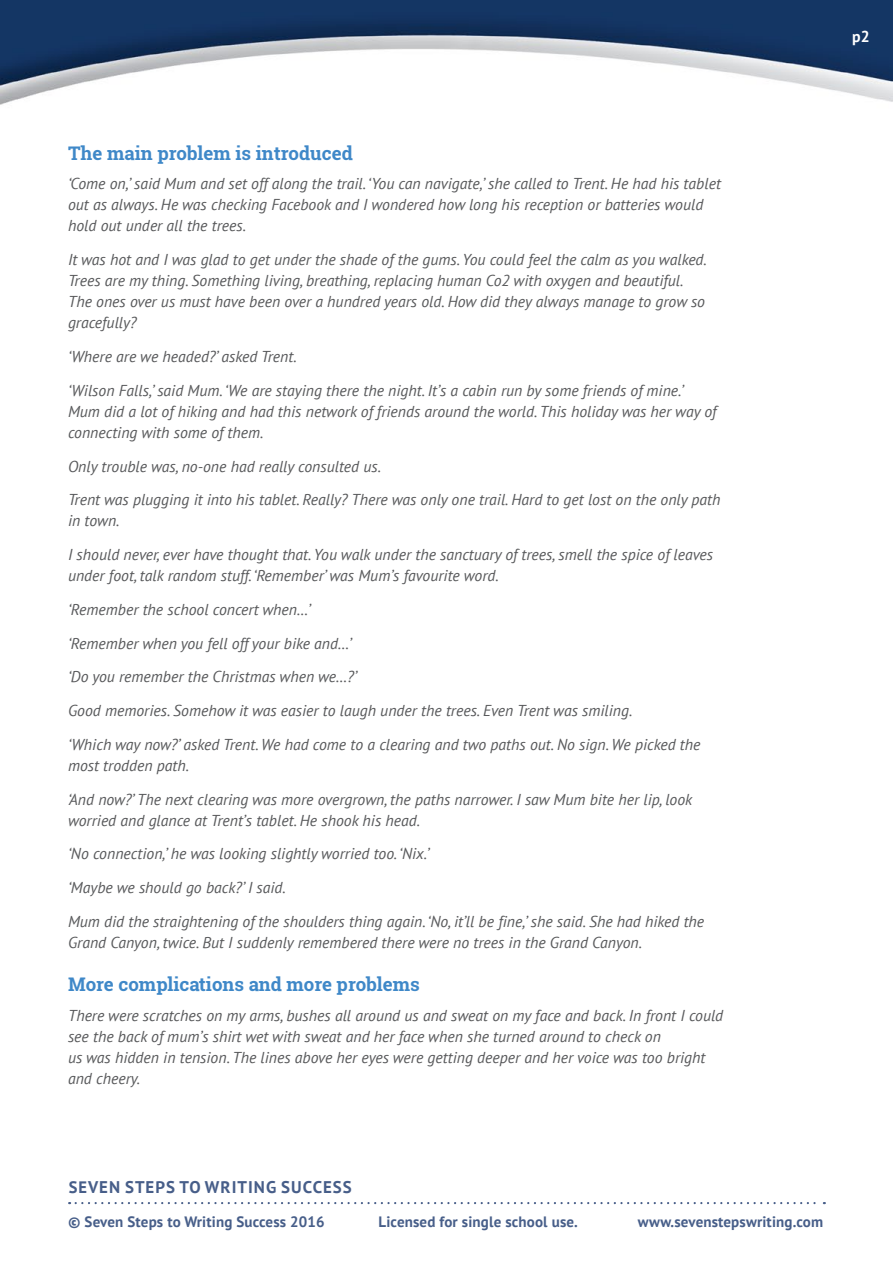
<style>
.page{position:relative;width:893px;height:1263px;background:#fff}
.page>*{position:absolute;margin:0;border:0;box-sizing:border-box;transform-origin:0 0}
.t1{font:700 18.75px "Roboto Slab";color:#3f88c8}
.t2{font:700 16.8px "PT Sans";letter-spacing:.06em;color:#475e89}
.t3{font:italic 15.75px/33.8px "PT Sans";color:#58595b}
.t4{font:700 15.75px "PT Sans";color:#fff}
.t5{font:700 15px "PT Sans";letter-spacing:.01em;color:#475e89}
.s1{font-size:16.5px}
</style>
<div class="page">
<img style="left:0;top:0;width:893px;height:1205px">
<svg style="left:76px;top:1202px;width:749px;height:2px"></svg>
<p class="t4" style="left:852px;top:26px;width:19px">p2</p>
<p class="t1" style="left:68px;top:140px;width:286px">The main problem is introduced</p>
<p class="t3" style="left:68px;top:173px;width:654px;line-height:21px">‘Come on,’ said Mum and set off along the trail. ‘You can navigate,’ she called to Trent. He had his tablet out as always. He was checking Facebook and I wondered how long his reception or batteries would hold out under all the trees.</p>
<p class="t3" style="left:68px;top:249px;width:640px;line-height:21px">It was hot and I was glad to get under the shade of the gums. You could feel the calm as you walked.<br>Trees are my thing. Something living, breathing, replacing human Co2 with oxygen and beautiful.<br>The ones over us must have been over a hundred years old. How did they always manage to grow so gracefully?</p>
<p class="t3" style="left:68px;top:339px;width:617px">‘Where are we headed?’ asked Trent.<br>‘Wilson Falls,’ said Mum. ‘We are staying there the night. It’s a cabin run by some friends of mine.’</p>
<p class="t3" style="left:68px;top:400px;width:650px;line-height:21px">Mum did a lot of hiking and had this network of friends around the world. This holiday was her way of connecting with some of them.</p>
<p class="t3" style="left:68px;top:449px;width:654px">Only trouble was, no-one had really consulted us.<br>Trent was plugging it into his tablet. Really? There was only one trail. Hard to get lost on the only path</p>
<p class="t3" style="left:68px;top:503px;width:647px">in town.<br>I should never, ever have thought that. You walk under the sanctuary of trees, smell the spice of leaves</p>
<p class="t3" style="left:68px;top:558px;width:634px">under foot, talk random stuff. ‘Remember’ was Mum’s favourite word.<br>‘Remember the school concert when…’<br>‘Remember when you fell off your bike and…’<br>‘Do you remember the Christmas when we…?’<br>Good memories. Somehow it was easier to laugh under the trees. Even Trent was smiling.<br>‘Which way now?’ asked Trent. We had come to a clearing and two paths out. No sign. We picked the</p>
<p class="t3" style="left:68px;top:748px;width:626px">most trodden path.<br>‘And now?’ The next clearing was more overgrown, the paths narrower. I saw Mum bite her lip, look</p>
<p class="t3" style="left:68px;top:803px;width:638px">worried and glance at Trent’s tablet. He shook his head.<br>‘No connection,’ he was looking slightly worried too. ‘Nix.’<br>‘Maybe we should go back?’ I said.<br>Mum did the straightening of the shoulders thing again. ‘No, it’ll be fine,’ she said. She had hiked the</p>
<p class="t3" style="left:68px;top:925px;width:576px">Grand Canyon, twice. But I suddenly remembered there were no trees in the Grand Canyon.</p>
<p class="t1" style="left:68px;top:972px;width:353px">More complications and more problems</p>
<p class="t3" style="left:68px;top:1005px;width:657px;line-height:21px">There were scratches on my arms, bushes all around us and sweat on my face and back. In front I could see the back of mum’s shirt wet with sweat and her face when she turned around to check on<br>us was hidden in tension. The lines above her eyes were getting deeper and her voice was too bright and cheery.</p>
<p class="t2" style="left:69px;top:1175px;width:275px"><span class="s1">Se</span>ven Steps to Writing Success</p>
<p class="t5" style="left:68px;top:1212px;width:258px">© Seven Steps to Writing Success 2016</p>
<p class="t5" style="left:379px;top:1212px;width:201px">Licensed for single school use.</p>
<p class="t5" style="left:638px;top:1212px;width:187px">www.sevenstepswriting.com</p>
</div>
